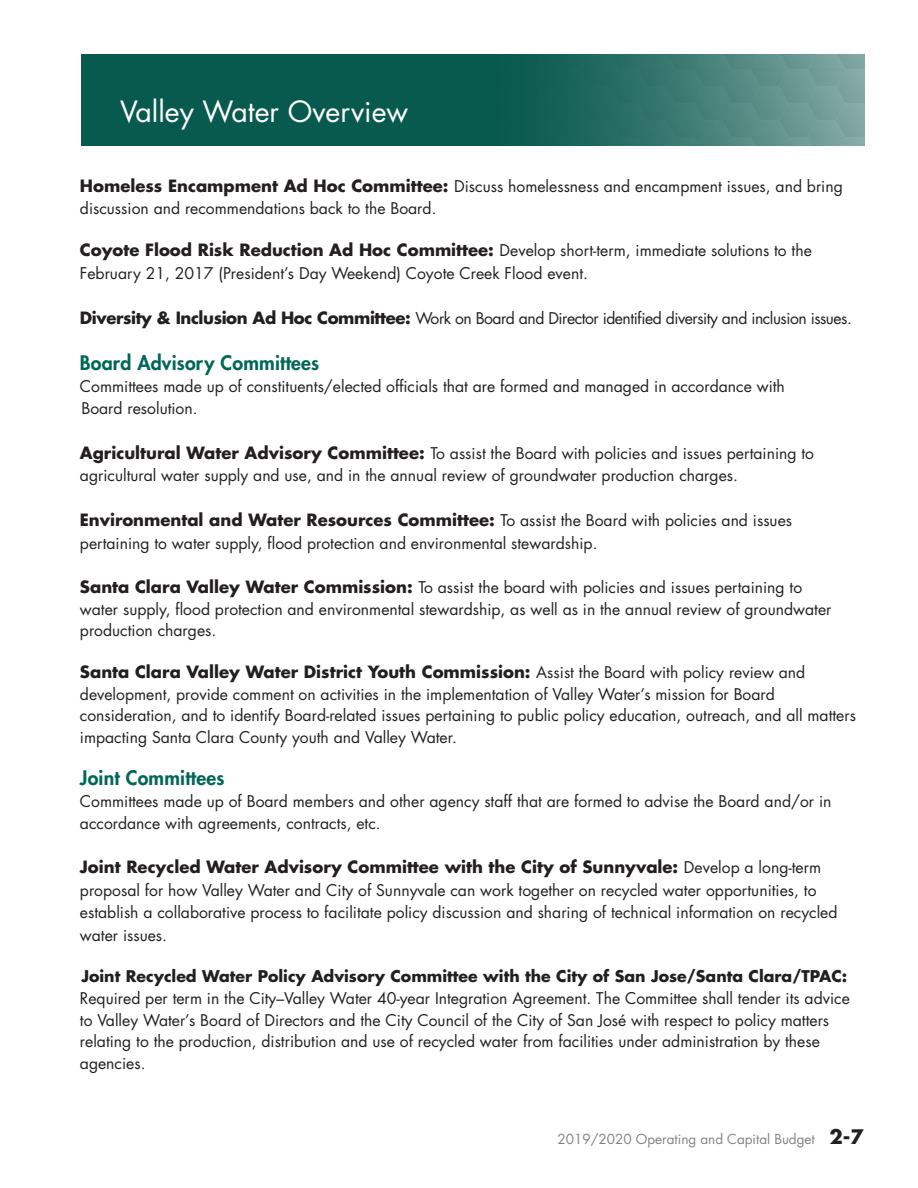
<style>
.page{position:relative;width:918px;height:1188px;background:#fff}
.page>*{position:absolute;margin:0;border:0;box-sizing:border-box;transform-origin:0 0}
.t1{font:28.5px "Futura Std";color:#fff}
.t2{font:800 19.5px "Futura Std";letter-spacing:.01em;color:#006756}
.t3{font:700 16.5px "Futura Std";color:#231f20}
.t4{font:15.75px/21.8px "Futura Std";color:#231f20}
.t5{font:15.75px "Futura Std";letter-spacing:-.03em;color:#231f20}
.t6{font:13.5px "Futura Std";color:#808285}
.s1{font-weight:700;font-size:16.5px}
.s2{font-weight:400;font-size:15.75px}
.s3{font-weight:700}
.s4{font-weight:700;font-size:19.5px;color:#231f20}
</style>
<div class="page">
<img style="left:82px;top:55px;width:783px;height:91px">
<h1 class="t1" style="left:120px;top:93px;width:290px">Valley Water Overview</h1>
<p class="t4" style="left:80px;top:176px;width:764px"><span class="s1">Homeless Encampment Ad Hoc Committee:</span> Discuss homelessness and encampment issues, and bring</p>
<p class="t4" style="left:80px;top:197px;width:358px">discussion and recommendations back to the Board.</p>
<p class="t4" style="left:80px;top:239px;width:733px;line-height:22.5px"><span class="s1">Coyote Flood Risk Reduction Ad Hoc Committee:</span> Develop short-term, immediate solutions to the<br>February 21, 2017 (President’s Day Weekend) Coyote Creek Flood event.</p>
<p class="t5" style="left:80px;top:308px;width:774px"><span class="s1">Diversity &amp; Inclusion Ad Hoc Committee:</span> Work on Board and Director identified diversity and inclusion issues.</p>
<p class="t2" style="left:80px;top:351px;width:241px">Board Advisory Committees</p>
<p class="t4" style="left:80px;top:375px;width:707px">Committees made up of constituents/elected officials that are formed and managed in accordance with<br>Board resolution.</p>
<p class="t4" style="left:80px;top:442px;width:736px;line-height:22.5px"><span class="s1">Agricultural Water Advisory Committee:</span> To assist the Board with policies and issues pertaining to agricultural water supply and use, and in the annual review of groundwater production charges.</p>
<p class="t3" style="left:80px;top:509px;width:714px">Environmental and Water Resources Committee: <span class="s2">To assist the Board with policies and issues</span></p>
<p class="t4" style="left:80px;top:532px;width:519px">pertaining to water supply, flood protection and environmental stewardship.</p>
<p class="t4" style="left:80px;top:576px;width:753px"><span class="s1">Santa Clara Valley Water Commission:</span> To assist the board with policies and issues pertaining to water supply, flood protection and environmental stewardship, as well as in the annual review of groundwater production charges.</p>
<p class="t3" style="left:80px;top:661px;width:727px">Santa Clara Valley Water District Youth Commission: <span class="s2">Assist the Board with policy review and</span></p>
<p class="t4" style="left:80px;top:683px;width:778px">development, provide comment on activities in the implementation of Valley Water’s mission for Board consideration, and to identify Board-related issues pertaining to public policy education, outreach, and all matters impacting Santa Clara County youth and Valley Water.</p>
<p class="t2" style="left:80px;top:766px;width:146px">Joint Committees</p>
<p class="t4" style="left:80px;top:791px;width:753px">Committees made up of Board members and other agency staff that are formed to advise the Board and/or in accordance with agreements, contracts, etc.</p>
<p class="t3" style="left:80px;top:856px;width:743px">Joint Recycled Water Advisory Committee with the City of Sunnyvale: <span class="s2">Develop a long-term</span></p>
<p class="t4" style="left:80px;top:879px;width:759px;line-height:22.5px">proposal for how Valley Water and City of Sunnyvale can work together on recycled water opportunities, to establish a collaborative process to facilitate policy discussion and sharing of technical information on recycled water issues.</p>
<p class="t4" style="left:80px;top:966px;width:772px"><span class="s3">Joint Recycled Water Policy Advisory Committee with the City of San Jose/Santa Clara/TPAC:<br></span>Required per term in the City–Valley Water 40-year Integration Agreement. The Committee shall tender its advice to Valley Water’s Board of Directors and the City Council of the City of San José with respect to policy matters relating to the production, distribution and use of recycled water from facilities under administration by these agencies.</p>
<p class="t6" style="left:557px;top:1130px;width:308px">2019/2020 Operating and Capital Budget <span class="s4">2-7</span></p>
</div>
